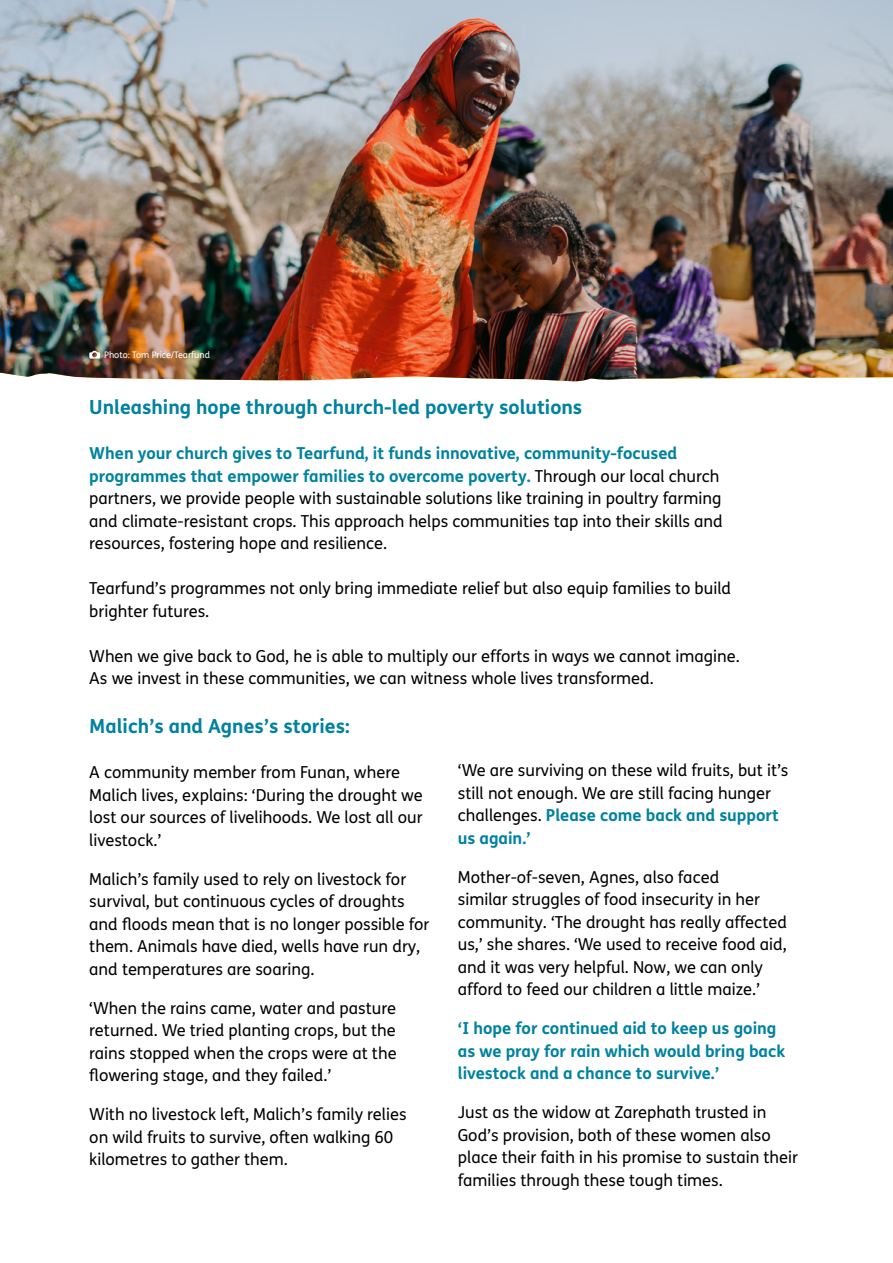
<style>
.page{position:relative;width:893px;height:1263px;background:#fff}
.page>*{position:absolute;margin:0;border:0;box-sizing:border-box;transform-origin:0 0}
.t1{font:700 19.5px "FS Me";color:#00829f}
.t2{font:16.5px/22.5px "FS Me";color:#000}
.t3{font:700 16.5px/22.5px "FS Me";color:#00829f}
.t4{font:9px "FS Me";color:#fff}
.s1{font-weight:700;color:#00829f}
</style>
<div class="page">
<img style="left:0;top:0;width:893px;height:381px">
<svg style="left:89px;top:351px;width:11px;height:8px"></svg>
<p class="t4" style="left:104px;top:349px;width:107px">Photo: Tom Price/Tearfund</p>
<p class="t1" style="left:89px;top:392px;width:494px">Unleashing hope through church-led poverty solutions</p>
<p class="t2" style="left:89px;top:442px;width:635px"><span class="s1">When your church gives to Tearfund, it funds innovative, community-focused programmes that empower families to overcome poverty.</span> Through our local church partners, we provide people with sustainable solutions like training in poultry farming and climate-resistant crops. This approach helps communities tap into their skills and resources, fostering hope and resilience.</p>
<p class="t2" style="left:89px;top:577px;width:643px">Tearfund’s programmes not only bring immediate relief but also equip families to build brighter futures.</p>
<p class="t2" style="left:89px;top:644px;width:652px">When we give back to God, he is able to multiply our efforts in ways we cannot imagine.<br>As we invest in these communities, we can witness whole lives transformed.</p>
<p class="t1" style="left:89px;top:711px;width:262px">Malich’s and Agnes’s stories:</p>
<p class="t2" style="left:89px;top:761px;width:335px">A community member from Funan, where Malich lives, explains: ‘During the drought we lost our sources of livelihoods. We lost all our livestock.’</p>
<p class="t2" style="left:89px;top:867px;width:342px">Malich’s family used to rely on livestock for survival, but continuous cycles of droughts and floods mean that is no longer possible for them. Animals have died, wells have run dry, and temperatures are soaring.</p>
<p class="t2" style="left:89px;top:996px;width:309px;text-align:justify">‘When the rains came, water and pasture returned. We tried planting crops, but the rains stopped when the crops were at the flowering stage, and they failed.’</p>
<p class="t2" style="left:89px;top:1103px;width:319px">With no livestock left, Malich’s family relies on wild fruits to survive, often walking 60 kilometres to gather them.</p>
<p class="t2" style="left:458px;top:759px;width:332px">‘We are surviving on these wild fruits, but it’s still not enough. We are still facing hunger challenges. <span class="s1">Please come back and support us again.’</span></p>
<p class="t2" style="left:458px;top:865px;width:331px">Mother-of-seven, Agnes, also faced<br>similar struggles of food insecurity in her community. ‘The drought has really affected us,’ she shares. ‘We used to receive food aid, and it was very helpful. Now, we can only afford to feed our children a little maize.’</p>
<p class="t3" style="left:458px;top:1016px;width:329px">‘I hope for continued aid to keep us going as we pray for rain which would bring back livestock and a chance to survive.’</p>
<p class="t2" style="left:458px;top:1101px;width:342px">Just as the widow at Zarephath trusted in God’s provision, both of these women also place their faith in his promise to sustain their families through these tough times.</p>
</div>
